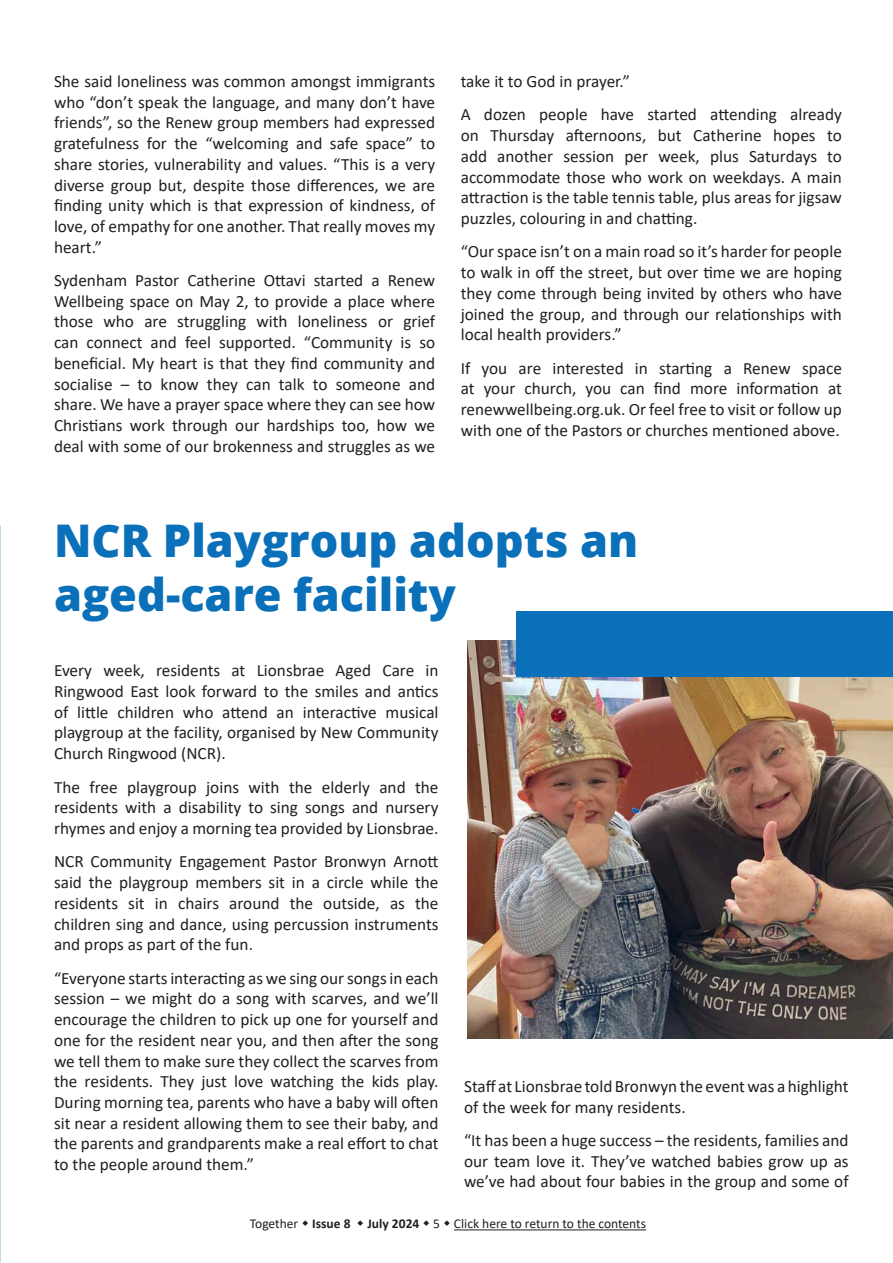
<style>
.page{position:relative;width:893px;height:1263px;background:#fff}
.page>*{position:absolute;margin:0;border:0;box-sizing:border-box;transform-origin:0 0}
.Article_Heading_-_white{font:800 45px/54px "Open Sans";color:#0970b9}
.Article_paragraph{font:17.25px/20.7px "Calibri";color:#231f20;text-align:justify}
.t1{font:13.5px "Calibri";color:#231f20}
.s1{font-weight:700}
</style>
<div class="page">
<hr style="left:454px;top:1229px;width:192px;height:1px;background:#231f20">
<img style="left:468px;top:640px;width:425px;height:399px">
<img style="left:0;top:0;width:1px;height:542px">
<div style="left:517px;top:611px;width:376px;height:66px;background:#0970b9"></div>
<p class="Article_paragraph" style="left:54px;top:70px;width:383px">She said loneliness was common amongst immigrants who “don’t speak the language, and many don’t have friends”, so the Renew group members had expressed gratefulness for the “welcoming and safe space” to share stories, vulnerability and values. “This is a very diverse group but, despite those differences, we are finding unity which is that expression of kindness, of love, of empathy for one another. That really moves my heart.”</p>
<p class="Article_paragraph" style="left:54px;top:270px;width:383px">Sydenham Pastor Catherine Ottavi started a Renew Wellbeing space on May 2, to provide a place where those who are struggling with loneliness or grief can connect and feel supported. “Community is so beneficial. My heart is that they find community and socialise – to know they can talk to someone and share. We have a prayer space where they can see how Christians work through our hardships too, how we deal with some of our brokenness and struggles as we</p>
<p class="Article_paragraph" style="left:461px;top:70px;width:171px">take it to God in prayer.”</p>
<p class="Article_paragraph" style="left:461px;top:104px;width:383px">A dozen people have started attending already on Thursday afternoons, but Catherine hopes to add another session per week, plus Saturdays to accommodate those who work on weekdays. A main attraction is the table tennis table, plus areas for jigsaw puzzles, colouring in and chatting.</p>
<p class="Article_paragraph" style="left:461px;top:241px;width:383px">“Our space isn’t on a main road so it’s harder for people to walk in off the street, but over time we are hoping they come through being invited by others who have joined the group, and through our relationships with local health providers.”</p>
<p class="Article_paragraph" style="left:461px;top:357px;width:383px">If you are interested in starting a Renew space at your church, you can find more information at renewwellbeing.org.uk. Or feel free to visit or follow up with one of the Pastors or churches mentioned above.</p>
<p class="Article_Heading_-_white" style="left:54px;top:511px;width:586px">NCR Playgroup adopts an aged-care facility</p>
<p class="Article_paragraph" style="left:54px;top:660px;width:386px">Every week, residents at Lionsbrae Aged Care in Ringwood East look forward to the smiles and antics of little children who attend an interactive musical playgroup at the facility, organised by New Community Church Ringwood (NCR).</p>
<p class="Article_paragraph" style="left:54px;top:776px;width:386px">The free playgroup joins with the elderly and the residents with a disability to sing songs and nursery rhymes and enjoy a morning tea provided by Lionsbrae.</p>
<p class="Article_paragraph" style="left:54px;top:851px;width:386px">NCR Community Engagement Pastor Bronwyn Arnott said the playgroup members sit in a circle while the residents sit in chairs around the outside, as the children sing and dance, using percussion instruments and props as part of the fun.</p>
<p class="Article_paragraph" style="left:54px;top:967px;width:386px">“Everyone starts interacting as we sing our songs in each session – we might do a song with scarves, and we’ll encourage the children to pick up one for yourself and one for the resident near you, and then after the song we tell them to make sure they collect the scarves from the residents. They just love watching the kids play.<br>During morning tea, parents who have a baby will often sit near a resident allowing them to see their baby, and the parents and grandparents make a real effort to chat to the people around them.”</p>
<p class="Article_paragraph" style="left:464px;top:1075px;width:386px">Staff at Lionsbrae told Bronwyn the event was a highlight of the week for many residents.</p>
<p class="Article_paragraph" style="left:464px;top:1129px;width:386px">“It has been a huge success – the residents, families and our team love it. They’ve watched babies grow up as we’ve had about four babies in the group and some of</p>
<p class="t1" style="left:250px;top:1214px;width:102px">Together <span class="s1">Issue 8</span></p>
<p class="t1" style="left:367px;top:1214px;width:280px"><span class="s1">July 2024</span> 5 Click here to return to the contents</p>
</div>
